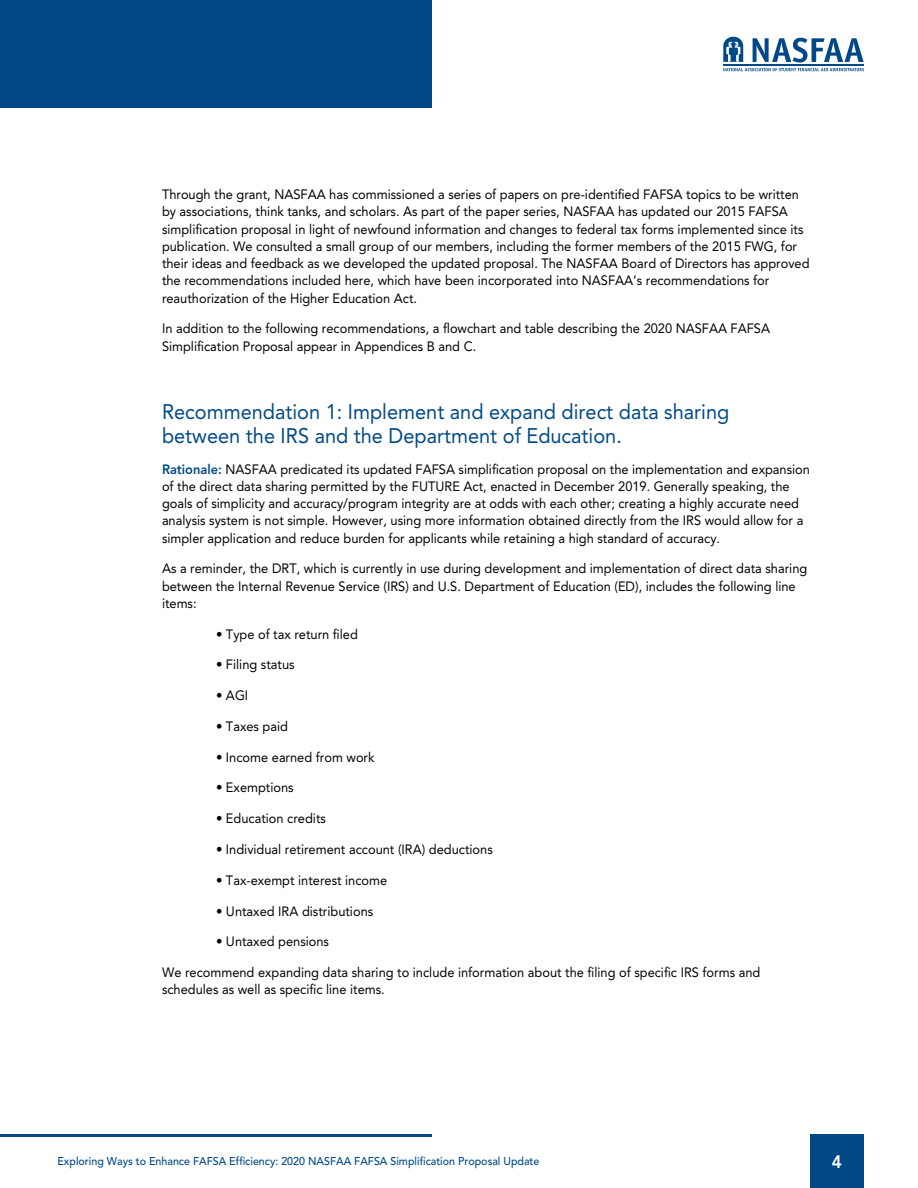
<style>
.page{position:relative;width:918px;height:1188px;background:#fff}
.page>*{position:absolute;margin:0;border:0;box-sizing:border-box;transform-origin:0 0}
.t1{font:21px/24px "Avenir LT Std";color:#004987;scale:.95 1}
.t2{font:800 18px "Avenir LT Std";color:#fff;scale:.95 1}
.t3{font:13.5px/17.2px "Avenir LT Std";color:#000;scale:.95 1}
.t4{font:500 11.25px "Avenir LT Std";color:#004987;scale:.95 1}
.s1{font-weight:800;color:#004987}
</style>
<div class="page">
<div style="left:810px;top:1134px;width:54px;height:54px;background:#004987"></div>
<div style="left:0;top:0;width:432px;height:108px;background:#004987"></div>
<hr style="left:0;top:1134px;width:432px;height:3px;background:#004987">
<svg style="left:723px;top:37px;width:141px;height:34px"></svg>
<hr style="left:723px;top:64px;width:141px;height:1px;background:#004988">
<p class="t3" style="left:162px;top:186px;width:683px">Through the grant, NASFAA has commissioned a series of papers on pre-identified FAFSA topics to be written by associations, think tanks, and scholars. As part of the paper series, NASFAA has updated our 2015 FAFSA simplification proposal in light of newfound information and changes to federal tax forms implemented since its publication. We consulted a small group of our members, including the former members of the 2015 FWG, for their ideas and feedback as we developed the updated proposal. The NASFAA Board of Directors has approved the recommendations included here, which have been incorporated into NASFAA’s recommendations for reauthorization of the Higher Education Act.</p>
<p class="t3" style="left:162px;top:320px;width:642px">In addition to the following recommendations, a flowchart and table describing the 2020 NASFAA FAFSA<br>Simplification Proposal appear in Appendices B and C.</p>
<h1 class="t1" style="left:162px;top:400px;width:599px">Recommendation 1: Implement and expand direct data sharing between the IRS and the Department of Education.</h1>
<p class="t3" style="left:162px;top:461px;width:684px"><span class="s1">Rationale:</span> NASFAA predicated its updated FAFSA simplification proposal on the implementation and expansion of the direct data sharing permitted by the FUTURE Act, enacted in December 2019. Generally speaking, the goals of simplicity and accuracy/program integrity are at odds with each other; creating a highly accurate need analysis system is not simple. However, using more information obtained directly from the IRS would allow for a simpler application and reduce burden for applicants while retaining a high standard of accuracy.</p>
<p class="t3" style="left:162px;top:560px;width:681px">As a reminder, the DRT, which is currently in use during development and implementation of direct data sharing between the Internal Revenue Service (IRS) and U.S. Department of Education (ED), includes the following line items:</p>
<p class="t3" style="left:216px;top:626px;width:151px">• Type of tax return filed</p>
<p class="t3" style="left:216px;top:656px;width:84px">• Filing status</p>
<p class="t3" style="left:216px;top:687px;width:36px">• AGI</p>
<p class="t3" style="left:216px;top:718px;width:77px">• Taxes paid</p>
<p class="t3" style="left:216px;top:749px;width:168px">• Income earned from work</p>
<p class="t3" style="left:216px;top:779px;width:83px">• Exemptions</p>
<p class="t3" style="left:216px;top:810px;width:117px">• Education credits</p>
<p class="t3" style="left:216px;top:841px;width:293px">• Individual retirement account (IRA) deductions</p>
<p class="t3" style="left:216px;top:872px;width:182px">• Tax-exempt interest income</p>
<p class="t3" style="left:216px;top:902px;width:167px">• Untaxed IRA distributions</p>
<p class="t3" style="left:216px;top:933px;width:121px">• Untaxed pensions</p>
<p class="t3" style="left:162px;top:964px;width:631px">We recommend expanding data sharing to include information about the filing of specific IRS forms and schedules as well as specific line items.</p>
<p class="t4" style="left:57px;top:1155px;width:509px">Exploring Ways to Enhance FAFSA Efficiency: 2020 NASFAA FAFSA Simplification Proposal Update</p>
<h2 class="t2" style="left:832px;top:1151px;width:12px">4</h2>
</div>
